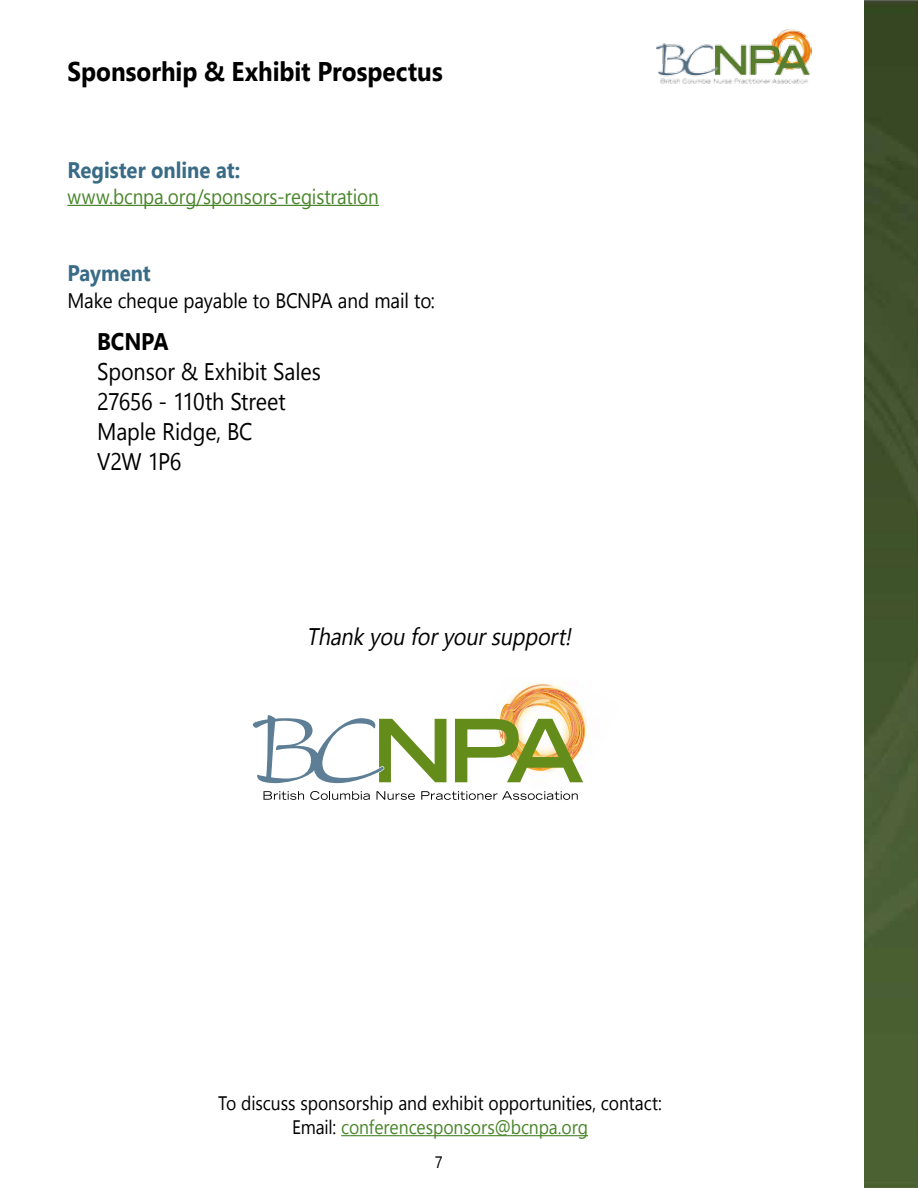
<style>
.page{position:relative;width:918px;height:1188px;background:#fff}
.page>*{position:absolute;margin:0;border:0;box-sizing:border-box;transform-origin:0 0}
.t1{font:700 27px "Gadugi";color:#000;scale:.9 1}
.t2{font:24px/30px "Gadugi";letter-spacing:-.005em;color:#000;scale:.9 1}
.t3{font:italic 24px "Gadugi";color:#000;scale:.9 1}
.t4{font:700 24px "Gadugi";letter-spacing:-.005em;color:#000;scale:.9 1}
.t5{font:700 22.5px "Gadugi";color:#396b87;scale:.9 1}
.t6{font:21px "Gadugi";letter-spacing:-.005em;color:#49862b;scale:.9 1}
.t7{font:21px "Gadugi";letter-spacing:-.005em;color:#000;scale:.9 1}
.t8{font:19.5px/24px "Gadugi";letter-spacing:-.005em;color:#000;text-align:center;scale:.9 1}
.t9{font:16.5px "Gadugi";color:#000;scale:.9 1}
.s1{color:#49862b}
</style>
<div class="page">
<img style="left:864px;top:0;width:54px;height:1188px">
<img style="left:657px;top:29px;width:154px;height:55px">
<img style="left:527px;top:684px;width:24px;height:1px">
<img style="left:583px;top:708px;width:2px;height:36px">
<svg style="left:264px;top:791px;width:40px;height:9px"></svg>
<svg style="left:310px;top:791px;width:60px;height:9px"></svg>
<svg style="left:377px;top:791px;width:38px;height:9px"></svg>
<svg style="left:421px;top:791px;width:157px;height:9px"></svg>
<svg style="left:455px;top:685px;width:128px;height:97px"></svg>
<svg style="left:253px;top:715px;width:194px;height:68px"></svg>
<hr style="left:341px;top:1135px;width:247px;height:1px;background:#49862b">
<hr style="left:68px;top:205px;width:311px;height:1px;background:#49862b">
<h1 class="t1" style="left:68px;top:55px;width:419px">Sponsorhip &amp; Exhibit Prospectus</h1>
<p class="t5" style="left:68px;top:157px;width:193px">Register online at:</p>
<p class="t6" style="left:68px;top:184px;width:348px">www.bcnpa.org/sponsors-registration</p>
<p class="t5" style="left:68px;top:259px;width:94px">Payment</p>
<p class="t7" style="left:68px;top:288px;width:410px">Make cheque payable to BCNPA and mail to:</p>
<p class="t4" style="left:97px;top:327px;width:81px">BCNPA</p>
<p class="t2" style="left:97px;top:356px;width:250px">Sponsor &amp; Exhibit Sales<br>27656 - 110th Street<br>Maple Ridge, BC<br>V2W 1P6</p>
<p class="t3" style="left:306px;top:622px;width:301px">Thank you foryoursupport!</p>
<p class="t8" style="left:218px;top:1091px;width:495px">To discuss sponsorship and exhibit opportunities, contact:<br>Email: <span class="s1">conferencesponsors@bcnpa.org</span></p>
<p class="t9" style="left:435px;top:1152px;width:10px">7</p>
</div>
